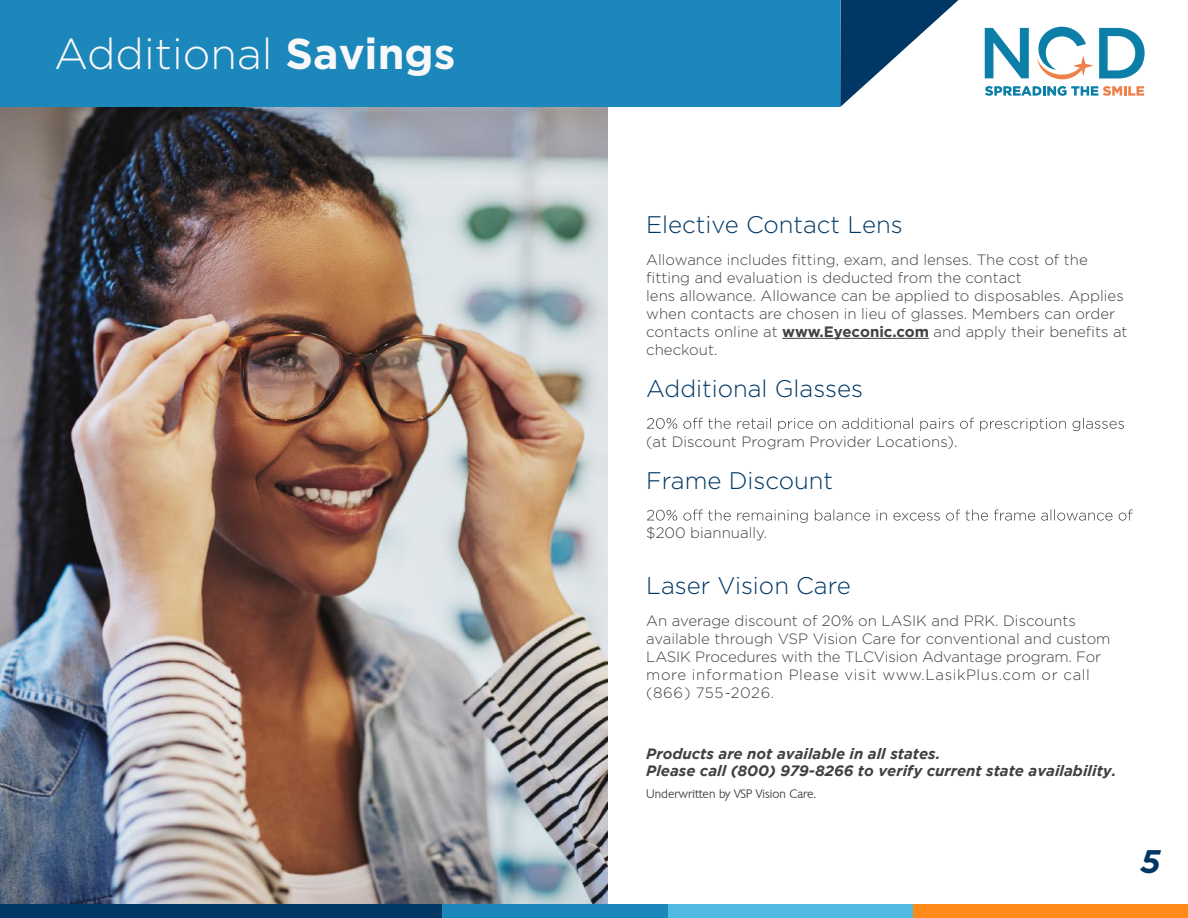
<style>
.page{position:relative;width:1188px;height:918px;background:#fff}
.page>*{position:absolute;margin:0;border:0;box-sizing:border-box;transform-origin:0 0}
.t1{font:300 43.2px "Gotham";color:#f8f8f8}
.t2{font:italic 700 32.7px "Gotham";color:#003764}
.t3{font:300 24px "Gotham";color:#003764}
.t4{font:300 15px/18px "Gotham";color:#414042}
.t5{font:italic 700 15px/16.5px "Gotham";color:#414042}
.t6{font:300 12px "Chantilly";color:#414042}
.s1{font-weight:700}
</style>
<div class="page">
<div style="left:0;top:0;width:840px;height:107px;background:#1c87bb"></div>
<svg style="left:840px;top:0;width:118px;height:107px"></svg>
<svg style="left:985px;top:27px;width:160px;height:69px"></svg>
<img style="left:0;top:107px;width:608px;height:797px">
<svg style="left:782px;top:338px;width:78px;height:1px"></svg>
<hr style="left:860px;top:338px;width:32px;height:1px;background:#414042">
<svg style="left:892px;top:338px;width:37px;height:1px"></svg>
<svg style="left:647px;top:418px;width:477px;height:13px"></svg>
<svg style="left:647px;top:509px;width:486px;height:14px"></svg>
<div style="left:0;top:904px;width:443px;height:14px;background:#003764"></div>
<div style="left:664px;top:904px;width:253px;height:14px;background:#50bae2"></div>
<div style="left:914px;top:904px;width:274px;height:14px;background:#ff8a17"></div>
<div style="left:443px;top:904px;width:225px;height:14px;background:#1c87bb"></div>
<h1 class="t1" style="left:54px;top:27px;width:403px">Additional <span class="s1">Savings</span></h1>
<h3 class="t3" style="left:646px;top:210px;width:258px">Elective Contact Lens</h3>
<p class="t4" style="left:646px;top:250px;width:483px">Allowance includes fitting, exam, and lenses. The cost of the fitting and evaluation is deducted from the contact<br>lens allowance. Allowance can be applied to disposables. Applies when contacts are chosen in lieu of glasses. Members can order contacts online at <span class="s1">www.Eyeconic.com</span> and apply their benefits at checkout.</p>
<h3 class="t3" style="left:646px;top:373px;width:218px">Additional Glasses</h3>
<p class="t4" style="left:646px;top:432px;width:313px">(at Discount Program Provider Locations).</p>
<h3 class="t3" style="left:646px;top:465px;width:188px">Frame Discount</h3>
<p class="t4" style="left:646px;top:524px;width:123px">$200 biannually.</p>
<h3 class="t3" style="left:646px;top:571px;width:206px">Laser Vision Care</h3>
<p class="t4" style="left:646px;top:611px;width:466px">An average discount of 20% on LASIK and PRK. Discounts available through VSP Vision Care for conventional and custom LASIK Procedures with the TLCVision Advantage program. For more information Please visit www.LasikPlus.com or call (866) 755-2026.</p>
<p class="t5" style="left:646px;top:746px;width:472px">Products are not available in all states.<br>Please call (800) 979-8266 to verify current state availability.</p>
<p class="t6" style="left:646px;top:787px;width:171px">Underwritten by VSP Vision Care.</p>
<h2 class="t2" style="left:1140px;top:842px;width:21px">5</h2>
</div>
